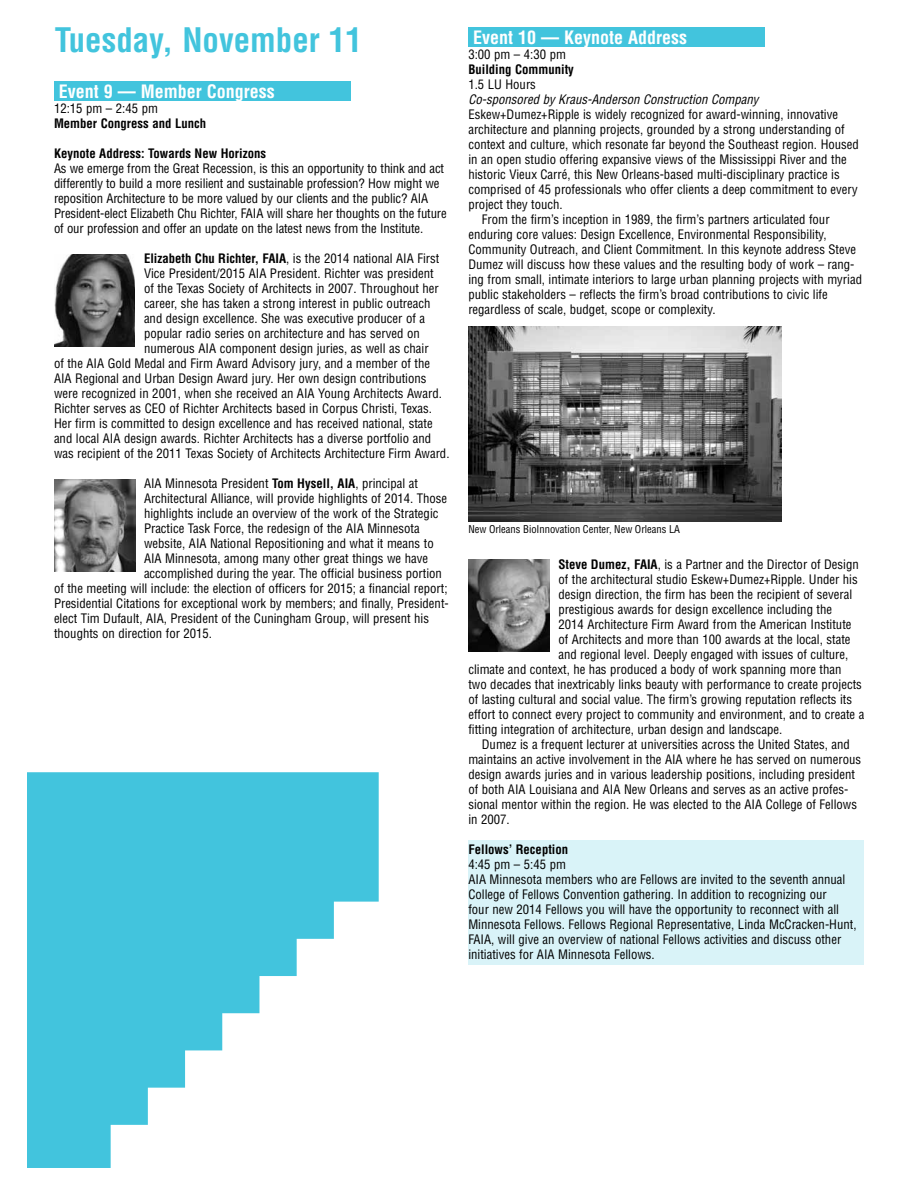
<style>
.page{position:relative;width:918px;height:1188px;background:#fff}
.page>*{position:absolute;margin:0;border:0;box-sizing:border-box;transform-origin:0 0}
.t1{font:700 condensed 33px "Helvetica";color:#42c4dd}
.t2{font:700 condensed 18px "Helvetica";color:#fff}
.t3{font:condensed 12.75px/15px "Helvetica";color:#000}
.t4{font:700 condensed 12.75px "Helvetica";color:#000}
.t5{font:italic condensed 12.75px "Helvetica";color:#000}
.t6{font:condensed 10.5px "Helvetica";color:#000}
.s1{font-weight:700}
</style>
<div class="page">
<div style="left:468px;top:27px;width:297px;height:19px;background:#42c4dd"></div>
<div style="left:468px;top:840px;width:396px;height:125px;background:#d9f3f8"></div>
<img style="left:468px;top:560px;width:81px;height:92px">
<img style="left:468px;top:326px;width:314px;height:195px">
<div style="left:54px;top:81px;width:297px;height:19px;background:#42c4dd"></div>
<img style="left:54px;top:480px;width:81px;height:92px">
<img style="left:54px;top:255px;width:81px;height:92px">
<svg style="left:27px;top:772px;width:352px;height:396px;fill:#42c4dd"></svg>
<h1 class="t1" style="left:55px;top:20px;width:309px">Tuesday, November 11</h1>
<h2 class="t2" style="left:59px;top:80px;width:217px">Event 9 — Member Congress</h2>
<p class="t3" style="left:54px;top:101px;width:105px">12:15 pm – 2:45 pm</p>
<p class="t4" style="left:54px;top:116px;width:154px">Member Congress and Lunch</p>
<p class="t4" style="left:54px;top:146px;width:214px">Keynote Address: Towards New Horizons</p>
<p class="t3" style="left:54px;top:161px;width:394px">As we emerge from the Great Recession, is this an opportunity to think and act differently to build a more resilient and sustainable profession? How might we reposition Architecture to be more valued by our clients and the public? AIA President-elect Elizabeth Chu Richter, FAIA will share her thoughts on the future of our profession and offer an update on the latest news from the Institute.</p>
<p class="t3" style="left:144px;top:250px;width:297px"><span class="s1">Elizabeth Chu Richter, FAIA</span>, is the 2014 national AIA First</p>
<p class="t3" style="left:144px;top:265px;width:291px">Vice President/2015 AIA President. Richter was president</p>
<p class="t3" style="left:144px;top:280px;width:296px">of the Texas Society of Architects in 2007. Throughout her</p>
<p class="t3" style="left:144px;top:295px;width:288px">career, she has taken a strong interest in public outreach</p>
<p class="t3" style="left:144px;top:310px;width:283px">and design excellence. She was executive producer of a</p>
<p class="t3" style="left:144px;top:325px;width:277px">popular radio series on architecture and has served on</p>
<p class="t3" style="left:144px;top:340px;width:286px">numerous AIA component design juries, as well as chair</p>
<p class="t3" style="left:54px;top:355px;width:378px">of the AIA Gold Medal and Firm Award Advisory jury, and a member of the</p>
<p class="t3" style="left:54px;top:370px;width:374px">AIA Regional and Urban Design Award jury. Her own design contributions</p>
<p class="t3" style="left:54px;top:385px;width:389px">were recognized in 2001, when she received an AIA Young Architects Award.</p>
<p class="t3" style="left:54px;top:400px;width:380px">Richter serves as CEO of Richter Architects based in Corpus Christi, Texas.</p>
<p class="t3" style="left:54px;top:415px;width:380px">Her firm is committed to design excellence and has received national, state</p>
<p class="t3" style="left:54px;top:430px;width:379px">and local AIA design awards. Richter Architects has a diverse portfolio and</p>
<p class="t3" style="left:54px;top:445px;width:397px">was recipient of the 2011 Texas Society of Architects Architecture Firm Award.</p>
<p class="t3" style="left:144px;top:475px;width:275px">AIA Minnesota President <span class="s1">Tom Hysell, AIA</span>, principal at</p>
<p class="t3" style="left:144px;top:490px;width:305px">Architectural Alliance, will provide highlights of 2014. Those</p>
<p class="t3" style="left:144px;top:505px;width:296px">highlights include an overview of the work of the Strategic</p>
<p class="t3" style="left:144px;top:520px;width:277px">Practice Task Force, the redesign of the AIA Minnesota</p>
<p class="t3" style="left:144px;top:535px;width:291px">website, AIA National Repositioning and what it means to</p>
<p class="t3" style="left:144px;top:550px;width:286px">AIA Minnesota, among many other great things we have</p>
<p class="t3" style="left:144px;top:565px;width:299px">accomplished during the year. The official business portion</p>
<p class="t3" style="left:54px;top:580px;width:395px">of the meeting will include: the election of officers for 2015; a financial report;</p>
<p class="t3" style="left:54px;top:595px;width:396px">Presidential Citations for exceptional work by members; and finally, President-</p>
<p class="t3" style="left:54px;top:610px;width:377px">elect Tim Dufault, AIA, President of the Cuningham Group, will present his</p>
<p class="t3" style="left:54px;top:625px;width:160px">thoughts on direction for 2015.</p>
<h2 class="t2" style="left:473px;top:26px;width:215px">Event 10 — Keynote Address</h2>
<p class="t3" style="left:468px;top:46px;width:99px">3:00 pm – 4:30 pm</p>
<p class="t4" style="left:468px;top:61px;width:107px">Building Community</p>
<p class="t3" style="left:468px;top:76px;width:69px">1.5 LU Hours</p>
<p class="t5" style="left:468px;top:91px;width:292px">Co-sponsored by Kraus-Anderson Construction Company</p>
<p class="t3" style="left:468px;top:106px;width:371px">Eskew+Dumez+Ripple is widely recognized for award-winning, innovative</p>
<p class="t3" style="left:468px;top:121px;width:378px">architecture and planning projects, grounded by a strong understanding of</p>
<p class="t3" style="left:468px;top:136px;width:392px">context and culture, which resonate far beyond the Southeast region. Housed</p>
<p class="t3" style="left:468px;top:151px;width:380px">in an open studio offering expansive views of the Mississippi River and the</p>
<p class="t3" style="left:468px;top:166px;width:373px">historic Vieux Carré, this New Orleans-based multi-disciplinary practice is</p>
<p class="t3" style="left:468px;top:181px;width:391px">comprised of 45 professionals who offer clients a deep commitment to every</p>
<p class="t3" style="left:468px;top:196px;width:96px">project they touch.</p>
<p class="t3" style="left:482px;top:211px;width:349px">From the firm’s inception in 1989, the firm’s partners articulated four</p>
<p class="t3" style="left:468px;top:226px;width:360px">enduring core values: Design Excellence, Environmental Responsibility,</p>
<p class="t3" style="left:468px;top:241px;width:389px">Community Outreach, and Client Commitment. In this keynote address Steve</p>
<p class="t3" style="left:468px;top:256px;width:388px">Dumez will discuss how these values and the resulting body of work – rang-</p>
<p class="t3" style="left:468px;top:271px;width:395px">ing from small, intimate interiors to large urban planning projects with myriad</p>
<p class="t3" style="left:468px;top:286px;width:361px">public stakeholders – reflects the firm’s broad contributions to civic life</p>
<p class="t3" style="left:468px;top:301px;width:249px">regardless of scale, budget, scope or complexity.</p>
<p class="t6" style="left:468px;top:523px;width:213px">New Orleans BioInnovation Center, New Orleans LA</p>
<p class="t3" style="left:558px;top:556px;width:302px"><span class="s1">Steve Dumez, FAIA</span>, is a Partner and the Director of Design</p>
<p class="t3" style="left:558px;top:571px;width:301px">of the architectural studio Eskew+Dumez+Ripple. Under his</p>
<p class="t3" style="left:558px;top:586px;width:295px">design direction, the firm has been the recipient of several</p>
<p class="t3" style="left:558px;top:601px;width:275px">prestigious awards for design excellence including the</p>
<p class="t3" style="left:558px;top:616px;width:295px">2014 Architecture Firm Award from the American Institute</p>
<p class="t3" style="left:558px;top:631px;width:294px">of Architects and more than 100 awards at the local, state</p>
<p class="t3" style="left:558px;top:646px;width:292px">and regional level. Deeply engaged with issues of culture,</p>
<p class="t3" style="left:468px;top:661px;width:375px">climate and context, he has produced a body of work spanning more than</p>
<p class="t3" style="left:468px;top:676px;width:395px">two decades that inextricably links beauty with performance to create projects</p>
<p class="t3" style="left:468px;top:691px;width:385px">of lasting cultural and social value. The firm’s growing reputation reflects its</p>
<p class="t3" style="left:468px;top:706px;width:398px">effort to connect every project to community and environment, and to create a</p>
<p class="t3" style="left:468px;top:721px;width:315px">fitting integration of architecture, urban design and landscape.</p>
<p class="t3" style="left:482px;top:736px;width:370px">Dumez is a frequent lecturer at universities across the United States, and</p>
<p class="t3" style="left:468px;top:751px;width:394px">maintains an active involvement in the AIA where he has served on numerous</p>
<p class="t3" style="left:468px;top:766px;width:388px">design awards juries and in various leadership positions, including president</p>
<p class="t3" style="left:468px;top:781px;width:382px">of both AIA Louisiana and AIA New Orleans and serves as an active profes-</p>
<p class="t3" style="left:468px;top:796px;width:390px">sional mentor within the region. He was elected to the AIA College of Fellows</p>
<p class="t3" style="left:468px;top:811px;width:43px">in 2007.</p>
<p class="t4" style="left:468px;top:841px;width:101px">Fellows’ Reception</p>
<p class="t3" style="left:468px;top:856px;width:390px">4:45 pm – 5:45 pm<br>AIA Minnesota members who are Fellows are invited to the seventh annual College of Fellows Convention gathering. In addition to recognizing our<br>four new 2014 Fellows you will have the opportunity to reconnect with all Minnesota Fellows. Fellows Regional Representative, Linda McCracken-Hunt, FAIA, will give an overview of national Fellows activities and discuss other initiatives for AIA Minnesota Fellows.</p>
</div>
